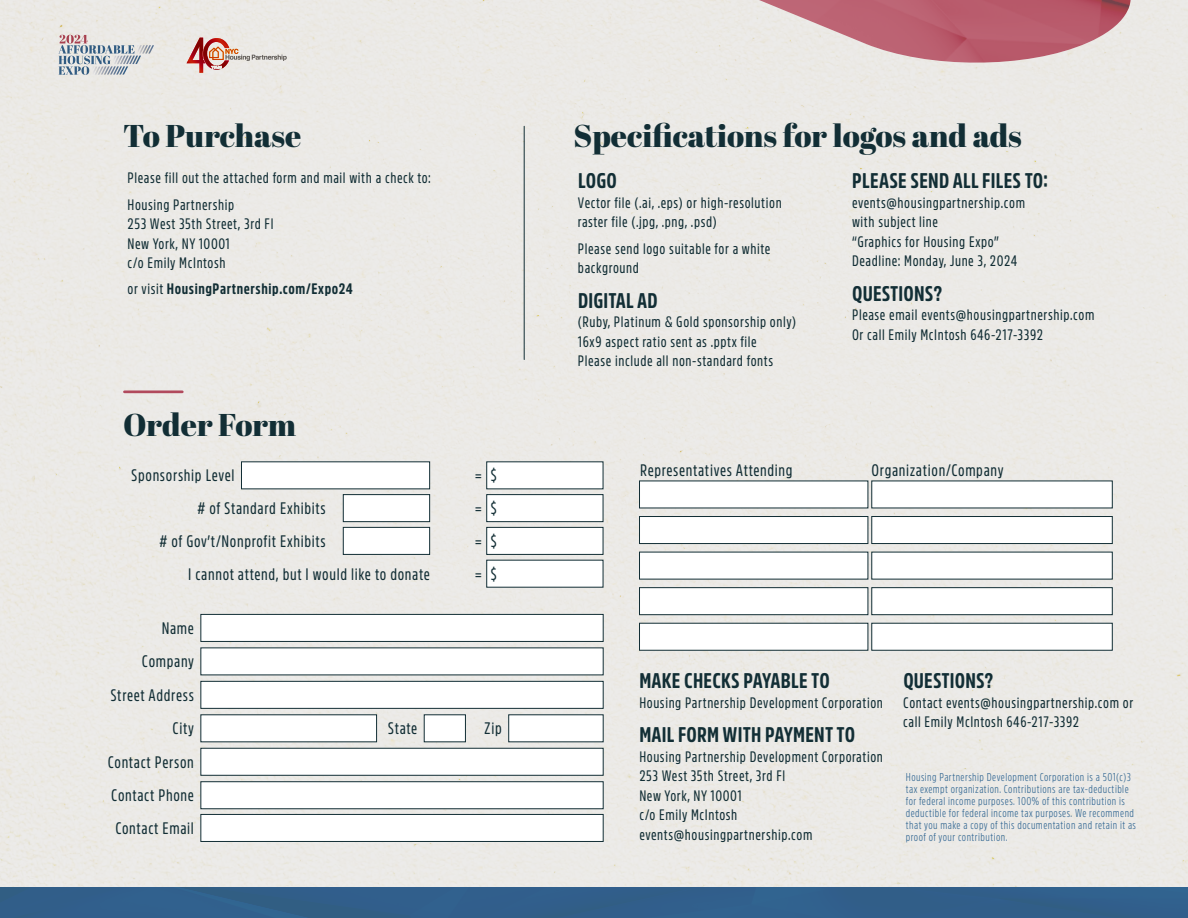
<style>
.page{position:relative;width:1188px;height:918px;background:#fff}
.page>*{position:absolute;margin:0;border:0;box-sizing:border-box;transform-origin:0 0}
.t1{font:31.5px "Abril Fatface";color:#122e35}
.t2{font:700 21px "Amsi Pro Condensed";letter-spacing:.01em;color:#122e35}
.t3{font:16.5px/32.7px "Amsi Pro Condensed";letter-spacing:.04em;color:#122e35;text-align:justify}
.t4{font:15px/19.5px "Amsi Pro Condensed";letter-spacing:.04em;color:#122e35}
.t5{font:700 15px "Amsi Pro Condensed";letter-spacing:.04em;color:#122e35}
.t6{font:300 11.25px/12px "Amsi Pro Condensed";letter-spacing:.04em;color:#386b95}
.s1{font-weight:400}
</style>
<div class="page">
<div style="left:0;top:0;width:1188px;height:887px;background:#ebeae6"></div>
<div style="left:0;top:887px;width:1188px;height:31px;background:#315e8b"></div>
<div style="left:710px;top:0;width:428px;height:71px;background:#ebe9e6"></div>
<img style="left:759px;top:0;width:372px;height:69px">
<hr style="left:124px;top:390px;width:58px;height:3px;background:#b14a5d">
<hr style="left:524px;top:126px;width:1px;height:234px;background:#122e35">
<div style="left:241px;top:462px;width:189px;height:27px;background:#fff"></div>
<div style="left:201px;top:614px;width:402px;height:28px;background:#fff;border:1px solid #122e35"></div>
<div style="left:639px;top:481px;width:229px;height:27px;background:#fff"></div>
<div style="left:872px;top:481px;width:240px;height:27px;background:#fff"></div>
<div style="left:639px;top:516px;width:229px;height:28px;background:#fff;border:1px solid #122e35"></div>
<div style="left:872px;top:516px;width:240px;height:28px;background:#fff;border:1px solid #122e35"></div>
<div style="left:639px;top:552px;width:229px;height:27px;background:#fff"></div>
<div style="left:872px;top:552px;width:240px;height:27px;background:#fff"></div>
<div style="left:639px;top:588px;width:229px;height:27px;background:#fff;border:1px solid #122e35"></div>
<div style="left:872px;top:588px;width:240px;height:27px;background:#fff;border:1px solid #122e35"></div>
<div style="left:639px;top:623px;width:229px;height:27px;background:#fff"></div>
<div style="left:872px;top:623px;width:240px;height:27px;background:#fff"></div>
<div style="left:201px;top:748px;width:402px;height:27px;background:#fff;border:1px solid #122e35"></div>
<div style="left:201px;top:782px;width:402px;height:27px;background:#fff;border:1px solid #122e35"></div>
<div style="left:201px;top:814px;width:402px;height:28px;background:#fff;border:1px solid #122e35"></div>
<div style="left:201px;top:648px;width:402px;height:27px;background:#fff"></div>
<div style="left:201px;top:681px;width:402px;height:28px;background:#fff;border:1px solid #122e35"></div>
<div style="left:201px;top:715px;width:176px;height:27px;background:#fff"></div>
<div style="left:424px;top:715px;width:42px;height:27px;background:#fff"></div>
<div style="left:509px;top:715px;width:94px;height:27px;background:#fff"></div>
<div style="left:343px;top:494px;width:87px;height:28px;background:#fff;border:1px solid #122e35"></div>
<div style="left:343px;top:527px;width:87px;height:28px;background:#fff;border:1px solid #122e35"></div>
<div style="left:487px;top:462px;width:116px;height:27px;background:#fff"></div>
<div style="left:487px;top:494px;width:116px;height:28px;background:#fff;border:1px solid #122e35"></div>
<div style="left:487px;top:527px;width:116px;height:28px;background:#fff;border:1px solid #122e35"></div>
<div style="left:487px;top:560px;width:116px;height:27px;background:#fff"></div>
<svg style="left:187px;top:38px;width:100px;height:35px;background:#d9bcb5"></svg>
<svg style="left:58px;top:35px;width:96px;height:40px;background:#c3c6cb"></svg>
<h1 class="t1" style="left:123px;top:113px;width:180px">To Purchase</h1>
<h1 class="t1" style="left:573px;top:113px;width:450px">Specifications for logos and ads</h1>
<p class="t4" style="left:128px;top:163px;width:305px;line-height:26.2px">Please fill out the attached form and mail with a check to:<br>Housing Partnership</p>
<p class="t4" style="left:128px;top:212px;width:147px">253 West 35th Street, 3rd Fl<br>New York, NY 10001<br>c/o Emily McIntosh</p>
<p class="t5" style="left:128px;top:277px;width:227px"><span class="s1">or visit</span> HousingPartnership.com/Expo24</p>
<h1 class="t1" style="left:123px;top:402px;width:174px">Order Form</h1>
<p class="t3" style="left:131px;top:457px;width:105px">Sponsorship Level</p>
<p class="t3" style="left:197px;top:490px;width:130px"># of Standard Exhibits</p>
<p class="t3" style="left:159px;top:523px;width:168px"># of Gov’t/Nonprofit Exhibits</p>
<p class="t3" style="left:188px;top:556px;width:243px">I cannot attend, but I would like to donate</p>
<p class="t3" style="left:162px;top:610px;width:34px">Name</p>
<p class="t3" style="left:474px;top:457px;width:25px">= $ = $ = $ = $</p>
<p class="t3" style="left:110px;top:643px;width:85px;line-height:33.5px;text-align:right">Company<br>Street Address<br>City</p>
<p class="t3" style="left:108px;top:744px;width:88px;line-height:33.2px">Contact Person Contact Phone Contact Email</p>
<p class="t3" style="left:388px;top:710px;width:31px">State</p>
<p class="t3" style="left:484px;top:710px;width:19px">Zip</p>
<h2 class="t2" style="left:578px;top:165px;width:40px">LOGO</h2>
<p class="t4" style="left:578px;top:191px;width:205px">Vector file (.ai, .eps) or high-resolution raster file (.jpg, .png, .psd)</p>
<p class="t4" style="left:578px;top:237px;width:194px">Please send logo suitable for a white background</p>
<h2 class="t2" style="left:578px;top:284px;width:81px">DIGITAL AD</h2>
<p class="t4" style="left:578px;top:310px;width:220px">(Ruby, Platinum &amp; Gold sponsorship only)<br>16x9 aspect ratio sent as .pptx file<br>Please include all non-standard fonts</p>
<h2 class="t2" style="left:852px;top:165px;width:197px">PLEASE SEND ALL FILES TO:</h2>
<p class="t4" style="left:852px;top:191px;width:175px">events@housingpartnership.com with subject line<br>“Graphics for Housing Expo”<br>Deadline: Monday, June 3, 2024</p>
<h2 class="t2" style="left:852px;top:277px;width:92px">QUESTIONS?</h2>
<p class="t4" style="left:852px;top:304px;width:244px">Please email events@housingpartnership.com<br>Or call Emily McIntosh 646-217-3392</p>
<p class="t3" style="left:640px;top:452px;width:154px">Representatives Attending</p>
<p class="t3" style="left:872px;top:452px;width:133px">Organization/Company</p>
<h2 class="t2" style="left:639px;top:664px;width:192px">MAKE CHECKS PAYABLE TO</h2>
<p class="t4" style="left:639px;top:691px;width:245px">Housing Partnership Development Corporation</p>
<h2 class="t2" style="left:639px;top:718px;width:217px">MAIL FORM WITH PAYMENT TO</h2>
<p class="t4" style="left:639px;top:745px;width:245px">Housing Partnership Development Corporation<br>253 West 35th Street, 3rd Fl<br>New York, NY 10001<br>c/o Emily McIntosh events@housingpartnership.com</p>
<h2 class="t2" style="left:903px;top:664px;width:92px">QUESTIONS?</h2>
<p class="t4" style="left:903px;top:691px;width:232px">Contact events@housingpartnership.com or call Emily McIntosh 646-217-3392</p>
<p class="t6" style="left:906px;top:770px;width:232px">Housing Partnership Development Corporation is a 501(c)3 tax exempt organization. Contributions are tax-deductible for federal income purposes. 100% of this contribution is deductible for federal income tax purposes. We recommend that you make a copy of this documentation and retain it as proof of your contribution.</p>
</div>
